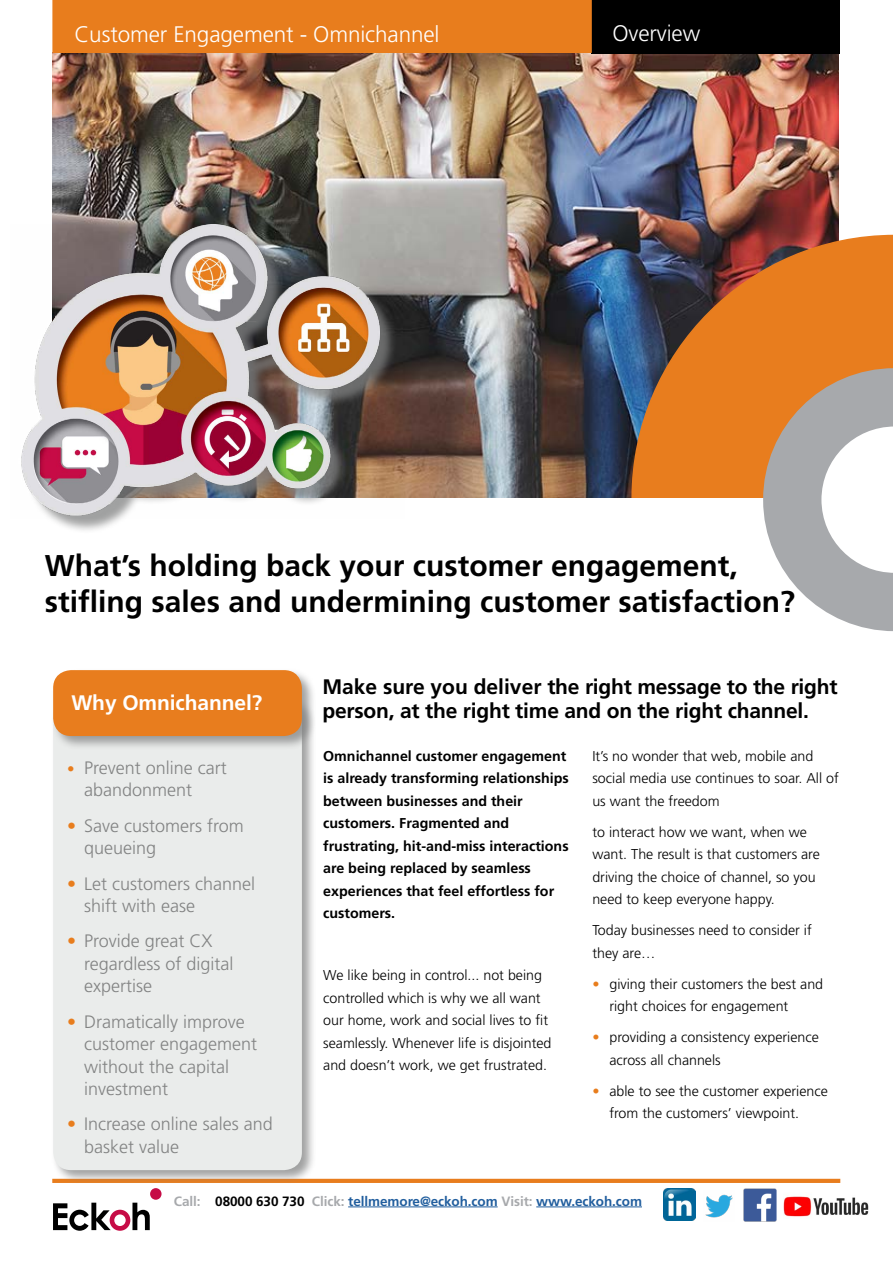
<style>
.page{position:relative;width:893px;height:1263px;background:#fff}
.page>*{position:absolute;margin:0;border:0;box-sizing:border-box;transform-origin:0 0}
.t1{font:700 30px/36px "Frutiger LT Std";color:#000}
.t2{font:300 22.5px "Frutiger LT Std";letter-spacing:-.005em;color:#fff}
.t3{font:700 21px/24px "Frutiger LT Std";letter-spacing:-.01em;color:#000}
.t4{font:700 21px "Frutiger LT Std";letter-spacing:-.005em;color:#fff}
.t5{font:300 18px/22.5px "Frutiger LT Std";color:#828383}
.t6{font:300 14.25px/22.5px "Frutiger LT Std";color:#000}
.t7{font:700 14.25px/22.5px "Frutiger LT Std";color:#000}
.t8{font:700 13.5px "Frutiger LT Std";letter-spacing:-.005em;color:#215e9e}
.s1{font-size:15px;color:#e87d1d}
.s2{color:#e87d1d}
.s3{color:#a7a9ac}
.s4{color:#000}
</style>
<div class="page">
<svg style="left:53px;top:1203px;width:97px;height:28px"></svg>
<div style="left:150px;top:1188px;width:12px;height:12px;background:#c60c46;border-radius:50%"></div>
<img style="left:663px;top:1188px;width:32px;height:33px">
<img style="left:705px;top:1194px;width:28px;height:24px">
<img style="left:783px;top:1196px;width:86px;height:21px">
<img style="left:743px;top:1188px;width:33px;height:34px">
<hr style="left:348px;top:1206px;width:150px;height:1px;background:#215e9e">
<hr style="left:536px;top:1206px;width:106px;height:1px;background:#215e9e">
<hr style="left:52px;top:1179px;width:788px;height:4px;background:#e87d1d">
<img style="left:52px;top:53px;width:787px;height:444px">
<div style="left:591px;top:0;width:249px;height:53px;background:#000"></div>
<div style="left:52px;top:0;width:540px;height:53px;background:#e87d1d"></div>
<svg style="left:631px;top:235px;width:262px;height:263px;background:#ba6a2b"></svg>
<svg style="left:763px;top:368px;width:130px;height:263px"></svg>
<div style="left:51px;top:696px;width:265px;height:488px;background:#828383;opacity:.75"></div>
<div style="left:53px;top:698px;width:249px;height:472px;background:#eaeceb;border-radius:18px"></div>
<div style="left:51px;top:668px;width:265px;height:82px;background:#828383;opacity:.75"></div>
<div style="left:53px;top:670px;width:249px;height:66px;background:#e87d1e;border-radius:18px"></div>
<div style="left:24px;top:227px;width:374px;height:307px;background:#828383;opacity:.75"></div>
<img style="left:21px;top:224px;width:383px;height:295px">
<h2 class="t2" style="left:74px;top:21px;width:367px">Customer Engagement - Omnichannel</h2>
<h2 class="t2" style="left:612px;top:21px;width:89px">Overview</h2>
<h1 class="t1" style="left:45px;top:547px;width:752px">What’s holding back your customer engagement, stifling sales and undermining customer satisfaction?</h1>
<h3 class="t4" style="left:71px;top:690px;width:192px">Why Omnichannel?</h3>
<p class="t5" style="left:84px;top:757px;width:144px;text-indent:-17px"><span class="s1">•</span> Prevent online cart abandonment</p>
<p class="t5" style="left:84px;top:814px;width:161px;text-indent:-17px"><span class="s2">•</span> Save customers from queueing</p>
<p class="t5" style="left:84px;top:872px;width:172px;text-indent:-17px"><span class="s2">•</span> Let customers channel shift with ease</p>
<p class="t5" style="left:84px;top:930px;width:151px;text-indent:-17px"><span class="s2">•</span> Provide great CX regardless of digital expertise</p>
<p class="t5" style="left:84px;top:1010px;width:175px;text-indent:-17px"><span class="s2">•</span> Dramatically improve customer engagement without the capital investment</p>
<p class="t5" style="left:84px;top:1113px;width:190px;text-indent:-17px"><span class="s2">•</span> Increase online sales and basket value</p>
<h3 class="t3" style="left:322px;top:675px;width:517px">Make sure you deliver the right message to the right person, at the right time and on the right channel.</h3>
<p class="t7" style="left:323px;top:744px;width:247px">Omnichannel customer engagement is already transforming relationships between businesses and their customers. Fragmented and frustrating, hit-and-miss interactions are being replaced by seamless experiences that feel effortless for customers.</p>
<p class="t6" style="left:323px;top:964px;width:230px">We like being in control... not being controlled which is why we all want our home, work and social lives to fit seamlessly. Whenever life is disjointed and doesn’t work, we get frustrated.</p>
<p class="t6" style="left:592px;top:744px;width:248px">It’s no wonder that web, mobile and social media use continues to soar. All of us want the freedom</p>
<p class="t6" style="left:592px;top:821px;width:229px">to interact how we want, when we want. The result is that customers are driving the choice of channel, so you need to keep everyone happy.</p>
<p class="t6" style="left:592px;top:919px;width:221px">Today businesses need to consider if they are…</p>
<p class="t6" style="left:609px;top:973px;width:215px;text-indent:-17px"><span class="s2">•</span> giving their customers the best and right choices for engagement</p>
<p class="t6" style="left:609px;top:1026px;width:211px;text-indent:-17px"><span class="s2">•</span> providing a consistency experience across all channels</p>
<p class="t6" style="left:609px;top:1080px;width:220px;text-indent:-17px"><span class="s2">•</span> able to see the customer experience from the customers’ viewpoint.</p>
<p class="t8" style="left:174px;top:1193px;width:470px"><span class="s3">Call:</span> <span class="s4">08000 630 730</span> <span class="s3">Click:</span> tellmemore@eckoh.com <span class="s3">Visit:</span> www.eckoh.com</p>
</div>
